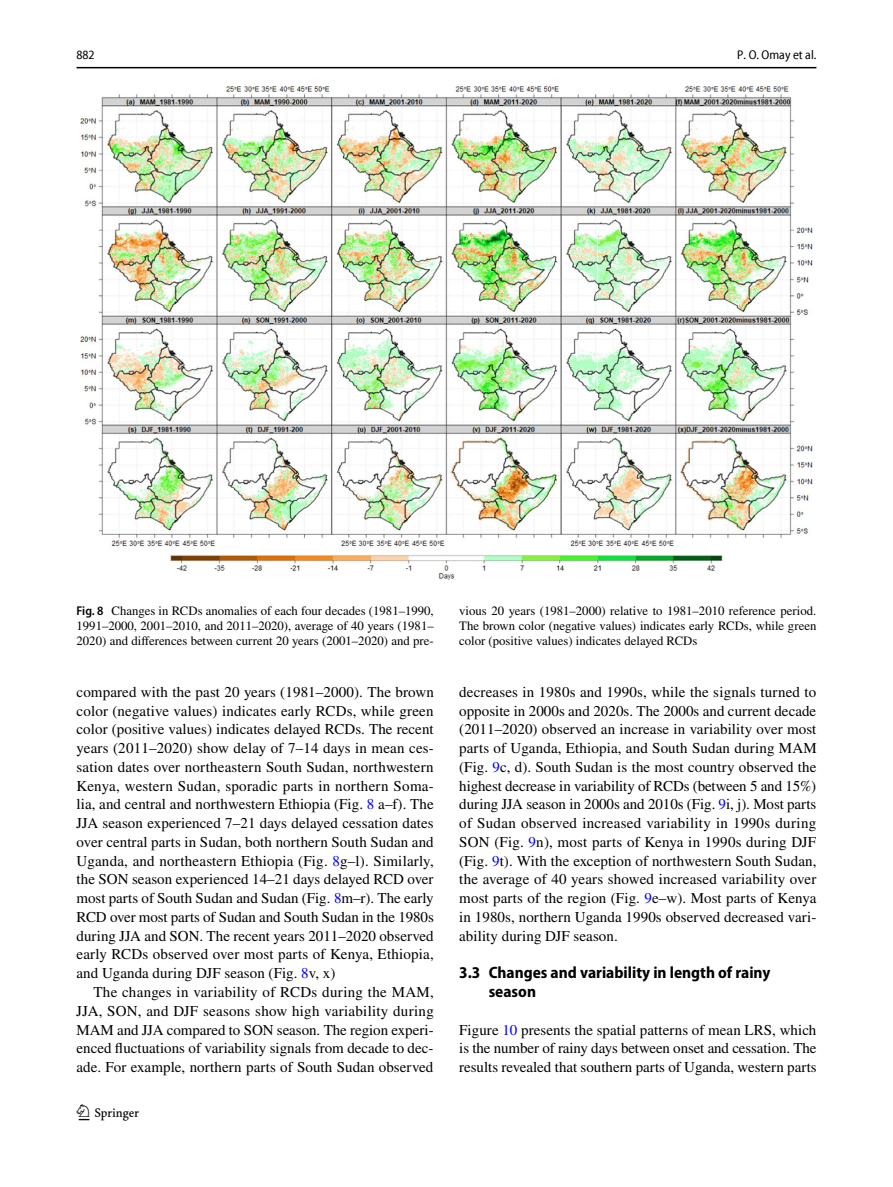
<style>
.page{position:relative;width:893px;height:1187px;background:#fff}
.page>*{position:absolute;margin:0;border:0;box-sizing:border-box;transform-origin:0 0}
.t1{font:22.5px "Springnew Regular 2";color:#000}
.t2{font:700 semi-condensed 16.5px/18.8px "Myriad Pro";color:#000}
.t3{font:15px/18.8px "STIX";letter-spacing:.005em;color:#000;text-align:justify}
.t4{font:12.75px/15px "STIX";color:#000;text-align:justify}
.t5{font:semi-condensed 12.75px "Myriad Pro Unic";color:#000}
.t6{font:12.75px "Myriad Pro Unic Semi Condensed 2";color:#000}
.s1{font-family:"Myriad Pro";font-weight:600;font-stretch:semi-condensed}
.s2{color:#00f}
</style>
<div class="page">
<hr style="left:77px;top:67px;width:739px;height:1px;background:#000">
<img style="left:81px;top:87px;width:731px;height:492px">
<p class="t6" style="left:77px;top:50px;width:20px">882</p>
<p class="t5" style="left:737px;top:50px;width:81px">P. O. Omay et al.</p>
<p class="t4" style="left:77px;top:604px;width:359px"><span class="s1">Fig. 8</span> Changes in RCDs anomalies of each four decades (1981–1990, 1991–2000, 2001–2010, and 2011–2020), average of 40 years (1981– 2020) and differences between current 20 years (2001–2020) and pre-</p>
<p class="t4" style="left:459px;top:604px;width:359px">vious 20 years (1981–2000) relative to 1981–2010 reference period.<br>The brown color (negative values) indicates early RCDs, while green color (positive values) indicates delayed RCDs</p>
<p class="t3" style="left:77px;top:683px;width:359px">compared with the past 20 years (1981–2000). The brown color (negative values) indicates early RCDs, while green color (positive values) indicates delayed RCDs. The recent years (2011–2020) show delay of 7–14 days in mean ces&shy;sation dates over northeastern South Sudan, northwestern Kenya, western Sudan, sporadic parts in northern Soma&shy;lia, and central and northwestern Ethiopia (Fig. <span class="s2">8</span> a–f). The JJA season experienced 7–21 days delayed cessation dates over central parts in Sudan, both northern South Sudan and Uganda, and northeastern Ethiopia (Fig. <span class="s2">8</span>g–l). Similarly, the SON season experienced 14–21 days delayed RCD over most parts of South Sudan and Sudan (Fig. <span class="s2">8</span>m–r). The early RCD over most parts of Sudan and South Sudan in the 1980s during JJA and SON. The recent years 2011–2020 observed early RCDs observed over most parts of Kenya, Ethiopia, and Uganda during DJF season (Fig. <span class="s2">8</span>v, x)</p>
<p class="t3" style="left:77px;top:983px;width:359px;text-indent:17px">The changes in variability of RCDs during the MAM, JJA, SON, and DJF seasons show high variability during MAM and JJA compared to SON season. The region experi&shy;enced fluctuations of variability signals from decade to dec&shy;ade. For example, northern parts of South Sudan observed</p>
<h1 class="t1" style="left:79px;top:1104px;width:62px">1 3</h1>
<p class="t3" style="left:459px;top:683px;width:359px">decreases in 1980s and 1990s, while the signals turned to opposite in 2000s and 2020s. The 2000s and current decade (2011–2020) observed an increase in variability over most parts of Uganda, Ethiopia, and South Sudan during MAM (Fig. <span class="s2">9</span>c, d). South Sudan is the most country observed the highest decrease in variability of RCDs (between 5 and 15%) during JJA season in 2000s and 2010s (Fig. <span class="s2">9</span>i, j). Most parts of Sudan observed increased variability in 1990s during SON (Fig. <span class="s2">9</span>n), most parts of Kenya in 1990s during DJF (Fig. <span class="s2">9</span>t). With the exception of northwestern South Sudan, the average of 40 years showed increased variability over most parts of the region (Fig. <span class="s2">9</span>e–w). Most parts of Kenya in 1980s, northern Uganda 1990s observed decreased vari&shy;ability during DJF season.</p>
<p class="t2" style="left:489px;top:963px;width:283px;text-indent:-29px">3.3 Changes and variability in length of rainy season</p>
<p class="t3" style="left:459px;top:1021px;width:359px">Figure <span class="s2">10</span> presents the spatial patterns of mean LRS, which is the number of rainy days between onset and cessation. The results revealed that southern parts of Uganda, western parts</p>
</div>
